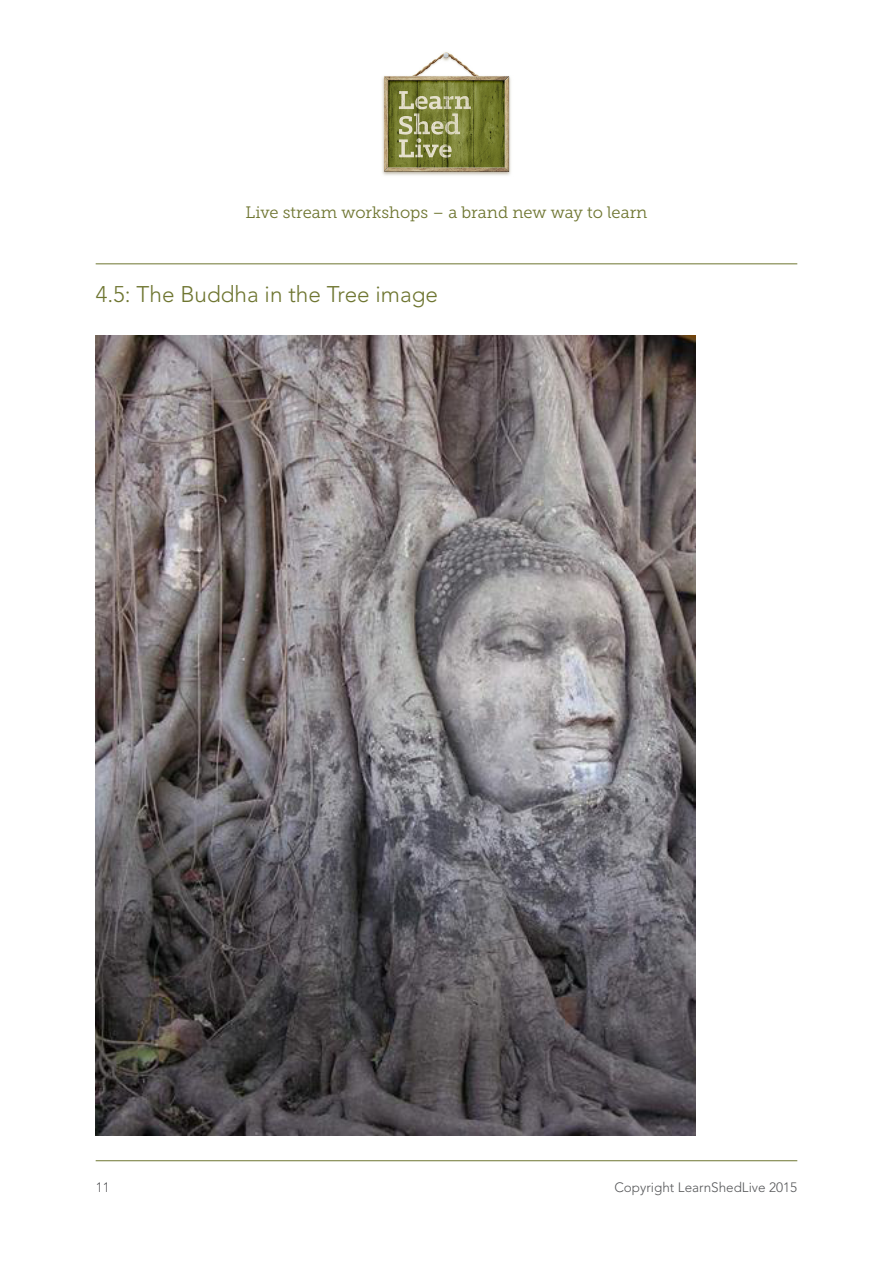
<style>
.page{position:relative;width:893px;height:1263px;background:#fff}
.page>*{position:absolute;margin:0;border:0;box-sizing:border-box;transform-origin:0 0}
.t1{font:300 22.5px "Avenir";color:#6e7530}
.t2{font:16.5px "Museo Slab 300";color:#6e7530}
.t3{font:300 13.5px "Avenir";color:#57585a}
</style>
<div class="page">
<hr style="left:96px;top:263px;width:701px;height:1px;background:#6e7530">
<hr style="left:96px;top:1160px;width:701px;height:1px;background:#6e7530">
<img style="left:382px;top:52px;width:129px;height:124px">
<img style="left:96px;top:336px;width:599px;height:799px">
<p class="t2" style="left:246px;top:204px;width:403px">Live stream workshops – a brand new way to learn</p>
<p class="t1" style="left:96px;top:281px;width:344px">4.5: The Buddha in the Tree image</p>
<p class="t3" style="left:96px;top:1179px;width:16px">11</p>
<p class="t3" style="left:614px;top:1179px;width:184px">Copyright LearnShedLive 2015</p>
</div>
